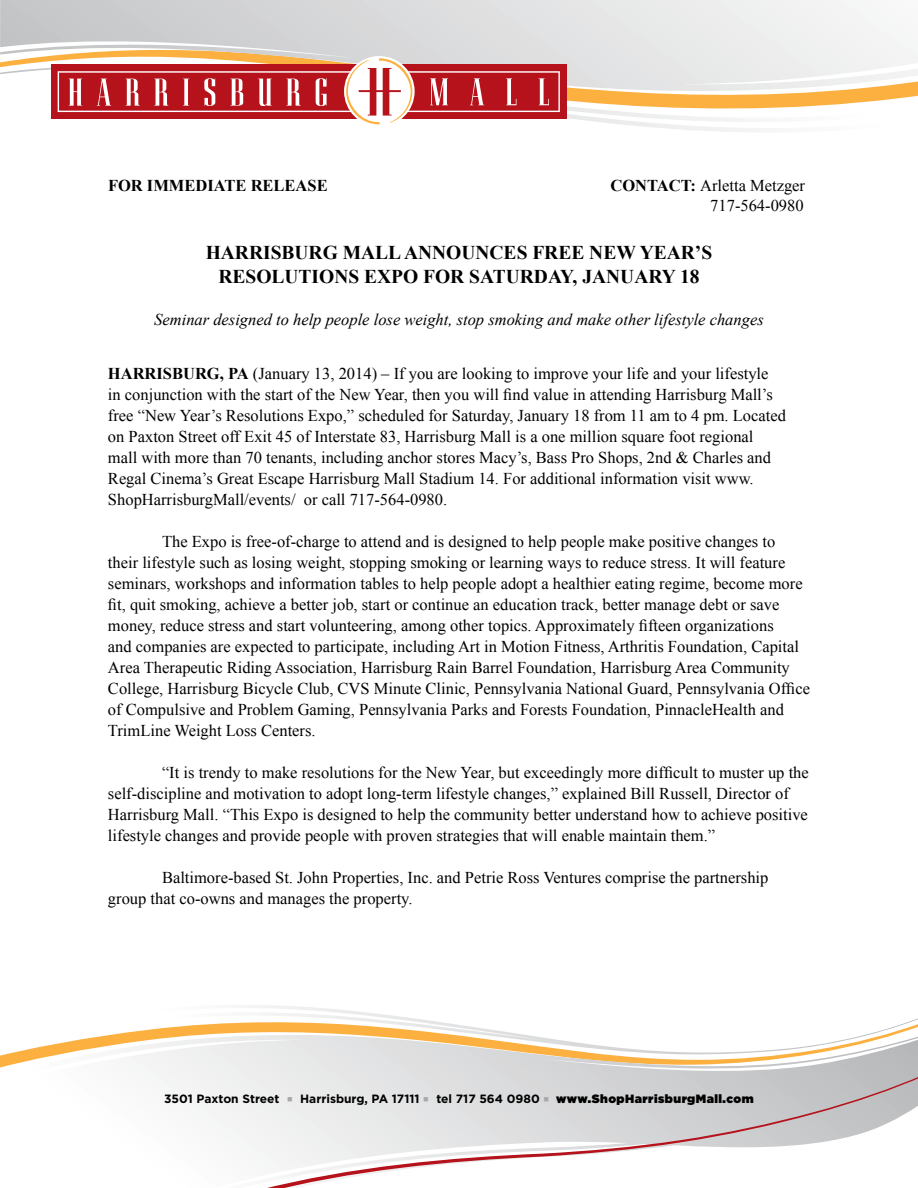
<style>
.page{position:relative;width:918px;height:1188px;background:#fff}
.page>*{position:absolute;margin:0;border:0;box-sizing:border-box;transform-origin:0 0}
.t1{font:700 19.5px/24px "Times New Roman";color:#000;text-align:center}
.t2{font:16.5px/21px "Times New Roman";color:#000}
.t3{font:italic 16.5px "Times New Roman";color:#000}
.t4{font:700 16.5px "Times New Roman";color:#000}
.t5{font:700 12px "Gotham";color:#000}
.s1{font-weight:700}
.s2{color:#a7a9ac}
.s3{font-weight:900}
</style>
<div class="page">
<svg style="left:567px;top:94px;width:351px;height:38px"></svg>
<svg style="left:0;top:73px;width:918px;height:21px"></svg>
<svg style="left:0;top:0;width:918px;height:73px"></svg>
<svg style="left:110px;top:1005px;width:808px;height:30px"></svg>
<svg style="left:0;top:1035px;width:918px;height:33px"></svg>
<svg style="left:33px;top:1048px;width:885px;height:140px"></svg>
<div style="left:51px;top:64px;width:516px;height:55px;background:#b5121b"></div>
<svg style="left:58px;top:58px;width:502px;height:66px"></svg>
<p class="t4" style="left:108px;top:175px;width:221px">FOR IMMEDIATE RELEASE</p>
<p class="t2" style="left:611px;top:176px;width:196px;line-height:19.8px;text-align:right"><span class="s1">CONTACT:</span> Arletta Metzger<br>717-564-0980</p>
<p class="t1" style="left:206px;top:240px;width:508px">HARRISBURG MALL ANNOUNCES FREE NEW YEAR’S<br>RESOLUTIONS EXPO FOR SATURDAY, JANUARY 18</p>
<p class="t3" style="left:154px;top:308px;width:611px">Seminar designed to help people lose weight, stop smoking and make other lifestyle changes</p>
<p class="t2" style="left:108px;top:363px;width:680px"><span class="s1">HARRISBURG, PA</span> (January 13, 2014) – If you are looking to improve your life and your lifestyle<br>in conjunction with the start of the New Year, then you will find value in attending Harrisburg Mall’s free “New Year’s Resolutions Expo,” scheduled for Saturday, January 18 from 11 am to 4 pm. Located on Paxton Street off Exit 45 of Interstate 83, Harrisburg Mall is a one million square foot regional mall with more than 70 tenants, including anchor stores Macy’s, Bass Pro Shops, 2nd &amp; Charles and Regal Cinema’s Great Escape Harrisburg Mall Stadium 14. For additional information visit www.<br>ShopHarrisburgMall/events/ or call 717-564-0980.</p>
<p class="t2" style="left:108px;top:531px;width:703px;text-indent:54px">The Expo is free-of-charge to attend and is designed to help people make positive changes to<br>their lifestyle such as losing weight, stopping smoking or learning ways to reduce stress. It will feature seminars, workshops and information tables to help people adopt a healthier eating regime, become more fit, quit smoking, achieve a better job, start or continue an education track, better manage debt or save money, reduce stress and start volunteering, among other topics. Approximately fifteen organizations<br>and companies are expected to participate, including Art in Motion Fitness, Arthritis Foundation, Capital Area Therapeutic Riding Association, Harrisburg Rain Barrel Foundation, Harrisburg Area Community College, Harrisburg Bicycle Club, CVS Minute Clinic, Pennsylvania National Guard, Pennsylvania Office of Compulsive and Problem Gaming, Pennsylvania Parks and Forests Foundation, PinnacleHealth and TrimLine Weight Loss Centers.</p>
<p class="t2" style="left:108px;top:762px;width:702px;text-indent:54px">“It is trendy to make resolutions for the New Year, but exceedingly more difficult to muster up the self-discipline and motivation to adopt long-term lifestyle changes,” explained Bill Russell, Director of Harrisburg Mall. “This Expo is designed to help the community better understand how to achieve positive lifestyle changes and provide people with proven strategies that will enable maintain them.”</p>
<p class="t2" style="left:108px;top:867px;width:662px;text-indent:54px">Baltimore-based St. John Properties, Inc. and Petrie Ross Ventures comprise the partnership group that co-owns and manages the property.</p>
<p class="t5" style="left:164px;top:1092px;width:591px">3501 Paxton Street <span class="s2">■</span> Harrisburg, PA 17111 <span class="s2">■</span> tel 717 564 0980 <span class="s2">■</span> <span class="s3">www.ShopHarrisburgMall.com</span></p>
</div>
